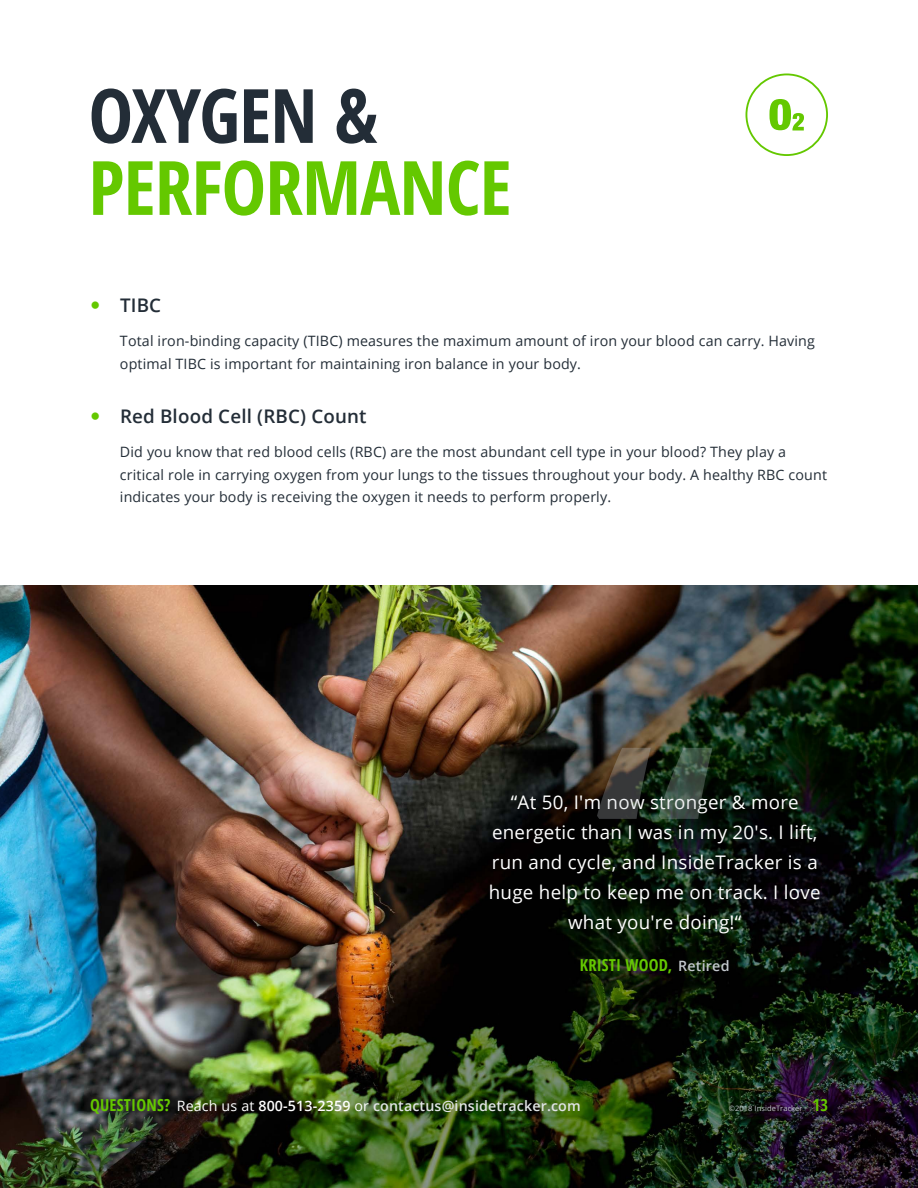
<style>
.page{position:relative;width:918px;height:1188px;background:#fff}
.page>*{position:absolute;margin:0;border:0;box-sizing:border-box;transform-origin:0 0}
.t1{font:700 condensed 75px "Open Sans";letter-spacing:-.01em;color:#64c800}
.t2{font:700 condensed 75px "Open Sans";letter-spacing:-.01em;color:#232d37}
.t3{font:18.75px/30px "Open Sans";letter-spacing:.015em;color:#fff;text-align:center}
.t4{font:600 18.75px "Open Sans";letter-spacing:.01em;color:#232d37}
.t5{font:700 condensed 16.5px "Open Sans";letter-spacing:.01em;color:#64c800}
.t6{font:14.25px/22.5px "Open Sans";letter-spacing:.01em;color:#232d37}
.t7{font:600 14.25px "Open Sans";letter-spacing:.01em;color:#e1e4e6}
.t8{font:7.5px "Open Sans";letter-spacing:.01em;color:#c3c8cd}
.s1{font-weight:600;font-stretch:normal;font-size:14.25px;color:#c3c8cd}
.s2{font-weight:700;font-stretch:condensed;font-size:16.5px;color:#64c800}
.s3{font-weight:400;color:#fff}
.s4{color:#fff}
</style>
<div class="page">
<img style="left:0;top:585px;width:918px;height:603px">
<svg style="left:597px;top:748px;width:115px;height:71px;background:#353d31"></svg>
<div style="left:746px;top:74px;width:82px;height:82px;border:2px solid #64c800;border-radius:50%"></div>
<svg style="left:769px;top:99px;width:35px;height:32px"></svg>
<h1 class="t2" style="left:88px;top:63px;width:291px">OXYGEN &amp;</h1>
<h1 class="t1" style="left:88px;top:135px;width:425px">PERFORMANCE</h1>
<h2 class="t4" style="left:120px;top:292px;width:43px">TIBC</h2>
<p class="t6" style="left:120px;top:330px;width:696px">Total iron-binding capacity (TIBC) measures the maximum amount of iron your blood can carry. Having optimal TIBC is important for maintaining iron balance in your body.</p>
<h2 class="t4" style="left:120px;top:403px;width:248px">Red Blood Cell (RBC) Count</h2>
<p class="t6" style="left:120px;top:441px;width:709px">Did you know that red blood cells (RBC) are the most abundant cell type in your blood? They play a critical role in carrying oxygen from your lungs to the tissues throughout your body. A healthy RBC count indicates your body is receiving the oxygen it needs to perform properly.</p>
<h2 class="t3" style="left:489px;top:786px;width:333px">“At 50, I'm now stronger &amp; more energetic than I was in my 20's. I lift, run and cycle, and InsideTracker is a huge help to keep me on track. I love what you're doing!“</h2>
<p class="t5" style="left:580px;top:953px;width:151px">KRISTI WOOD, <span class="s1">Retired</span></p>
<p class="t7" style="left:90px;top:1096px;width:492px"><span class="s2">QUESTIONS?</span> <span class="s3">Reach us at</span> <span class="s4">800-513-2359</span> <span class="s3">or</span> contactus@insidetracker.com</p>
<p class="t8" style="left:729px;top:1103px;width:101px">©2018 InsideTracker <span class="s2">13</span></p>
</div>
